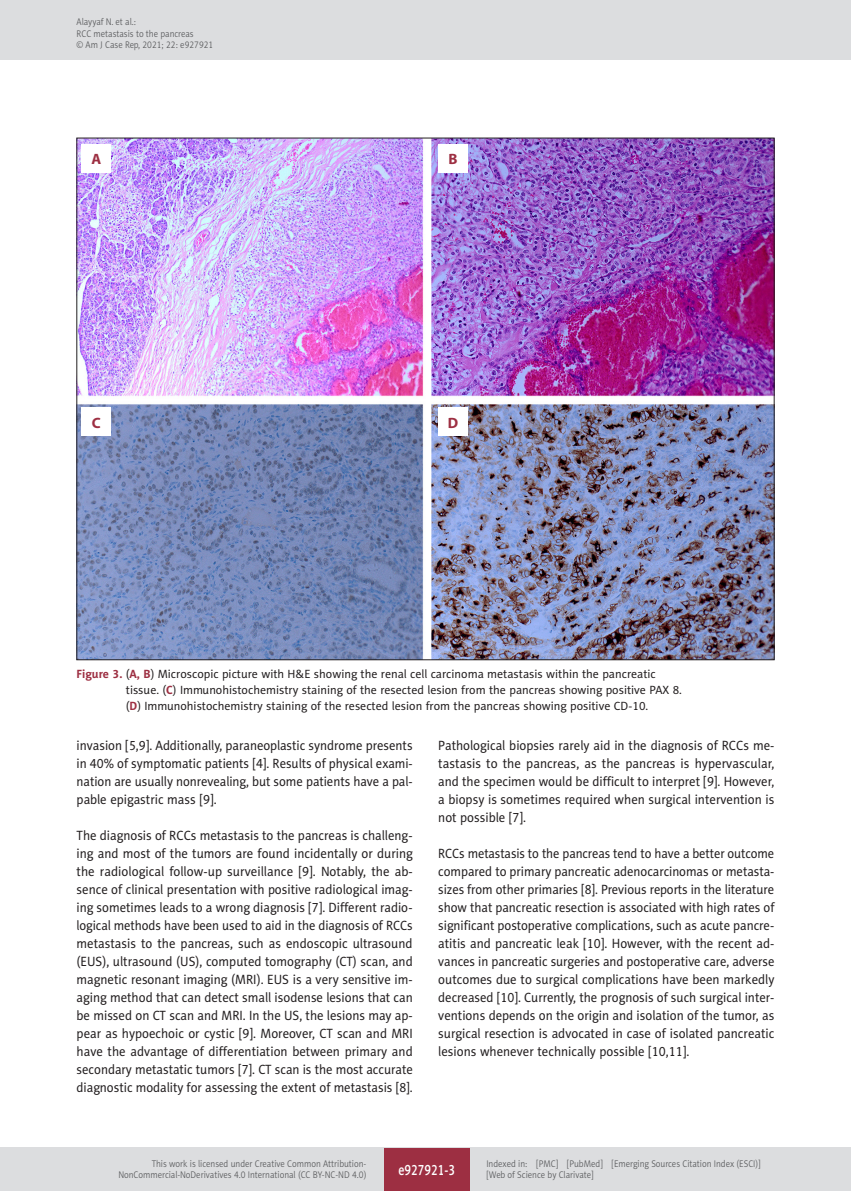
<style>
.page{position:relative;width:851px;height:1191px;background:#fff}
.page>*{position:absolute;margin:0;border:0;box-sizing:border-box;transform-origin:0 0}
.AJCR_e-PAGINA{font:15px "Naomi Sans EFN Medium";color:#fff;scale:.8 1}
.t1{font:700 15px "Myriad Pro";color:#9d2f42}
.AJCR_Body{font:13.5px/18px "Naomi Sans EFN";color:#231f20;text-align:justify;scale:.95 1}
.AJCR_Body-2{font:13.5px/18px "Naomi Sans EFN";color:#231f20;text-align:justify;scale:.93 1}
.AJCR_Rycina_tytul{font:12px/15.8px "Naomi Sans EFN";color:#231f20}
.AJCR_pagina_zywa{font:9.75px/11.2px "Naomi Sans EFN Light";color:#57585a;scale:.9 1}
.AJCR_pagina_sygnatur{font:9.75px "Naomi Sans EFN Light";color:#57585a;scale:.9 1}
.s1{font-weight:700;color:#9d2f42}
</style>
<div class="page">
<img style="left:79px;top:140px;width:693px;height:518px">
<div style="left:82px;top:144px;width:29px;height:28px;background:#fff"></div>
<div style="left:82px;top:408px;width:29px;height:28px;background:#fff"></div>
<div style="left:438px;top:144px;width:29px;height:28px;background:#fff"></div>
<div style="left:438px;top:408px;width:29px;height:28px;background:#fff"></div>
<div style="left:0;top:0;width:850px;height:60px;background:#dcdddf"></div>
<div style="left:0;top:1148px;width:850px;height:43px;background:#dcdddf"></div>
<div style="left:384px;top:1147px;width:85px;height:43px;background:#9d2f42"></div>
<p class="AJCR_pagina_zywa" style="left:77px;top:16px;width:132px">Alayyaf N. et al.:<br>RCC metastasis to the pancreas</p>
<p class="AJCR_pagina_sygnatur" style="left:77px;top:39px;width:153px">© Am J Case Rep, 2021; 22: e927921</p>
<p class="t1" style="left:91px;top:149px;width:11px">A</p>
<p class="t1" style="left:92px;top:413px;width:10px">C</p>
<p class="t1" style="left:448px;top:149px;width:11px">B</p>
<p class="t1" style="left:447px;top:413px;width:12px">D</p>
<p class="AJCR_Rycina_tytul" style="left:126px;top:666px;width:557px;text-indent:-49px"><span class="s1">Figure 3.</span> (<span class="s1">A, B</span>) Microscopic picture with H&amp;E showing the renal cell carcinoma metastasis within the pancreatic tissue. (<span class="s1">C</span>) Immunohistochemistry staining of the resected lesion from the pancreas showing positive PAX 8. (<span class="s1">D</span>) Immunohistochemistry staining of the resected lesion from the pancreas showing positive CD-10.</p>
<p class="AJCR_Body" style="left:77px;top:736px;width:355px">invasion [5,9]. Additionally, paraneoplastic syndrome presents in 40% of symptomatic patients [4]. Results of physical exami&shy;nation are usually nonrevealing, but some patients have a pal&shy;pable epigastric mass [9].</p>
<p class="AJCR_Body" style="left:77px;top:826px;width:355px">The diagnosis of RCCs metastasis to the pancreas is challeng&shy;ing and most of the tumors are found incidentally or during the radiological follow-up surveillance [9]. Notably, the ab&shy;sence of clinical presentation with positive radiological imag&shy;ing sometimes leads to a wrong diagnosis [7]. Different radio&shy;logical methods have been used to aid in the diagnosis of RCCs metastasis to the pancreas, such as endoscopic ultrasound (EUS), ultrasound (US), computed tomography (CT) scan, and magnetic resonant imaging (MRI). EUS is a very sensitive im&shy;aging method that can detect small isodense lesions that can be missed on CT scan and MRI. In the US, the lesions may ap&shy;pear as hypoechoic or cystic [9]. Moreover, CT scan and MRI have the advantage of differentiation between primary and secondary metastatic tumors [7]. CT scan is the most accurate diagnostic modality for assessing the extent of metastasis [8].</p>
<p class="AJCR_Body" style="left:438px;top:736px;width:355px">Pathological biopsies rarely aid in the diagnosis of RCCs me&shy;tastasis to the pancreas, as the pancreas is hypervascular, and the specimen would be difficult to interpret [9]. However, a biopsy is sometimes required when surgical intervention is not possible [7].</p>
<p class="AJCR_Body-2" style="left:438px;top:844px;width:363px">RCCs metastasis to the pancreas tend to have a better outcome compared to primary pancreatic adenocarcinomas or metasta&shy;sizes from other primaries [8]. Previous reports in the literature show that pancreatic resection is associated with high rates of significant postoperative complications, such as acute pancre&shy;atitis and pancreatic leak [10]. However, with the recent ad&shy;vances in pancreatic surgeries and postoperative care, adverse outcomes due to surgical complications have been markedly decreased [10]. Currently, the prognosis of such surgical inter&shy;ventions depends on the origin and isolation of the tumor, as surgical resection is advocated in case of isolated pancreatic lesions whenever technically possible [10,11].</p>
<p class="AJCR_pagina_zywa" style="left:118px;top:1158px;width:277px;text-align:right">This work is licensed under Creative Common Attribution-<br>NonCommercial-NoDerivatives 4.0 International (CC BY-NC-ND 4.0)</p>
<p class="AJCR_e-PAGINA" style="left:398px;top:1160px;width:72px">e927921-3</p>
<p class="AJCR_pagina_zywa" style="left:486px;top:1158px;width:306px">Indexed in: [PMC] [PubMed] [Emerging Sources Citation Index (ESCI)] [Web of Science by Clarivate]</p>
</div>
